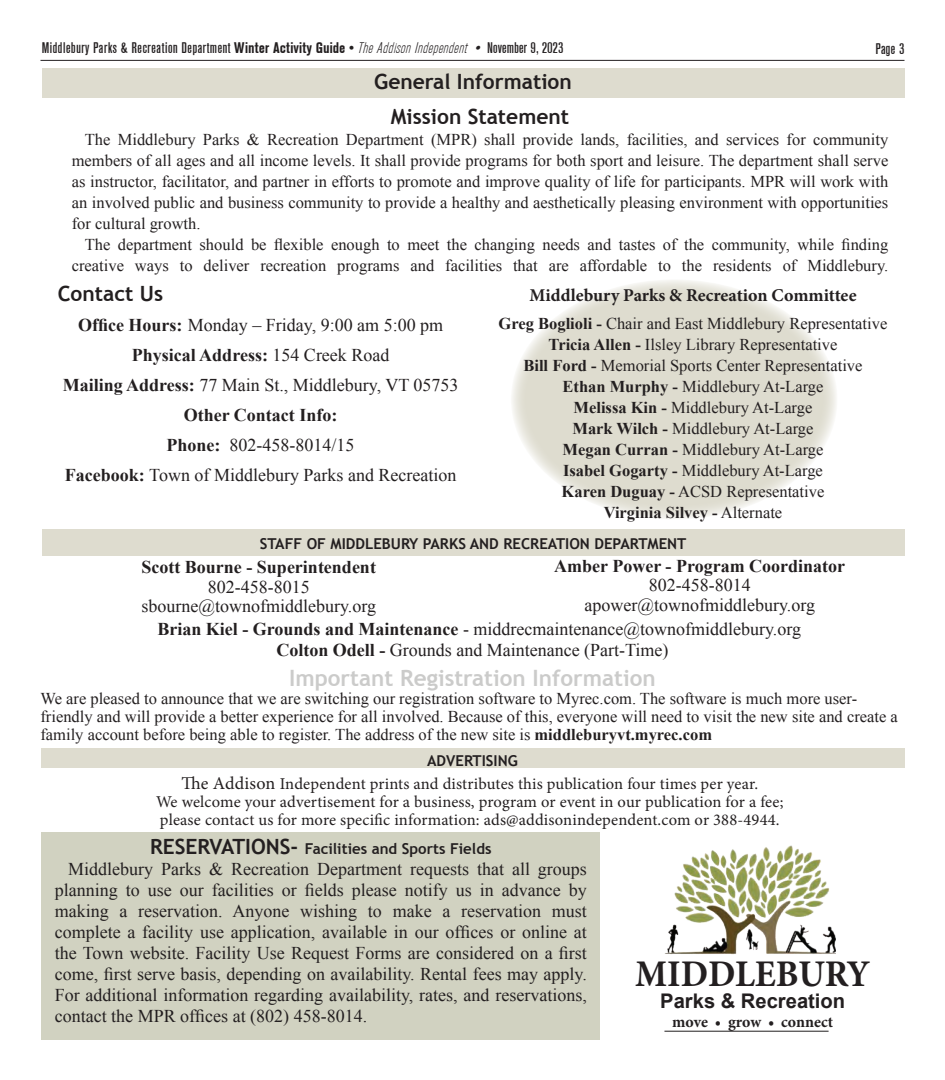
<style>
.page{position:relative;width:945px;height:1080px;background:#fff}
.page>*{position:absolute;margin:0;border:0;box-sizing:border-box;transform-origin:0 0}
.t1{font:700 37.65px "Minion Pro";color:#231f20;scale:.96 1}
.sub_head{font:700 22.5px "Trebuchet MS";color:#cbcbca}
.sub_head-2{font:700 21px "Trebuchet MS";color:#231f20}
.t2{font:700 20.1px "Arial";color:#231f20}
.Body_copy{font:18px/21px "Times New Roman";color:#231f20;text-align:justify}
.Body_copy-2{font:700 18px "Times New Roman";color:#231f20}
.t3{font:700 18px "Minion Pro";color:#231f20}
.Body_copy-3{font:16.5px/21px "Times New Roman";color:#231f20;text-align:justify}
.t4{font:16.5px "Minion Pro";letter-spacing:.01em;color:#231f20}
.sub_head-3{font:16.5px/21px "Times New Roman";color:#231f20;text-align:right}
.t5{font:700 16.5px "Times New Roman";color:#231f20}
.t6{font:700 16.2px "Minion Pro";color:#231f20}
.t7{font:500 15px "Akzelerat Condensed";letter-spacing:.04em;color:#231f20}
.sub_head-4{font:700 15px "Trebuchet MS";color:#231f20}
.s1{font-weight:700}
.s2{font-weight:300}
.s3{font-weight:300;font-style:italic}
.s4{font-weight:400}
.s5{font-size:18px}
.s6{font-size:21px}
</style>
<div class="page">
<hr style="left:40px;top:60px;width:864px;height:1px;background:#231f20">
<div style="left:42px;top:68px;width:862px;height:29px;background:#dedccf"></div>
<div style="left:41px;top:749px;width:863px;height:19px;background:#dedccf"></div>
<div style="left:42px;top:529px;width:862px;height:27px;background:#dedccf"></div>
<div style="left:511px;top:279px;width:327px;height:240px;background:#dedccf;border-radius:50%"></div>
<div style="left:42px;top:832px;width:558px;height:208px;background:#d1d2c1"></div>
<img style="left:665px;top:845px;width:170px;height:110px">
<hr style="left:664px;top:1031px;width:165px;height:1px;background:#231f20">
<p class="t7" style="left:42px;top:39px;width:523px">Middlebury Parks &amp; Recreation Department <span class="s1">Winter Activity Guide</span> <span class="s2">•</span> <span class="s3">TheAddisonIndependent •</span> November 9, 2023</p>
<p class="t7" style="left:876px;top:40px;width:30px">Page 3</p>
<p class="sub_head-2" style="left:374px;top:68px;width:199px">General Information</p>
<p class="sub_head-2" style="left:391px;top:103px;width:180px">Mission Statement</p>
<p class="Body_copy-3" style="left:72px;top:128px;width:818px;text-indent:13px">The Middlebury Parks &amp; Recreation Department (MPR) shall provide lands, facilities, and services for community members of all ages and all income levels. It shall provide programs for both sport and leisure. The department shall serve as instructor, facilitator, and partner in efforts to promote and improve quality of life for participants. MPR will work with an involved public and business community to provide a healthy and aesthetically pleasing environment with opportunities for cultural growth.</p>
<p class="sub_head-3" style="left:72px;top:233px;width:818px">The department should be flexible enough to meet the changing needs and tastes of the community, while finding creative ways to deliver recreation programs and facilities that are affordable to the residents of Middlebury.</p>
<p class="sub_head-2" style="left:58px;top:280px;width:107px">Contact Us</p>
<p class="Body_copy" style="left:78px;top:314px;width:367px"><span class="s1">Office Hours:</span> Monday – Friday, 9:00 am 5:00 pm</p>
<p class="Body_copy-2" style="left:132px;top:342px;width:259px">Physical Address: <span class="s4">154 Creek Road</span></p>
<p class="Body_copy" style="left:63px;top:374px;width:397px"><span class="s1">Mailing Address:</span> 77 Main St., Middlebury, VT 05753</p>
<p class="Body_copy-2" style="left:184px;top:402px;width:155px">Other Contact Info:</p>
<p class="Body_copy" style="left:167px;top:434px;width:189px"><span class="s1">Phone:</span> 802-458-8014/15</p>
<p class="Body_copy" style="left:65px;top:464px;width:393px"><span class="s1">Facebook:</span> Town of Middlebury Parks and Recreation</p>
<p class="t3" style="left:529px;top:282px;width:329px">Middlebury Parks &amp; Recreation Committee</p>
<p class="Body_copy-3" style="left:499px;top:312px;width:390px"><span class="s1">Greg Boglioli -</span> Chair and East Middlebury Representative</p>
<p class="Body_copy-3" style="left:549px;top:333px;width:290px"><span class="s1">Tricia Allen -</span> Ilsley Library Representative</p>
<p class="Body_copy-3" style="left:523px;top:354px;width:341px"><span class="s1">Bill Ford -</span> Memorial Sports Center Representative</p>
<p class="Body_copy-3" style="left:563px;top:375px;width:262px"><span class="s1">Ethan Murphy -</span> Middlebury At-Large</p>
<p class="Body_copy-3" style="left:574px;top:396px;width:240px"><span class="s1">Melissa Kin -</span> Middlebury At-Large</p>
<p class="Body_copy-3" style="left:572px;top:417px;width:243px"><span class="s1">Mark Wilch -</span> Middlebury At-Large</p>
<p class="Body_copy-3" style="left:563px;top:438px;width:262px"><span class="s1">Megan Curran -</span> Middlebury At-Large</p>
<p class="Body_copy-3" style="left:563px;top:459px;width:261px"><span class="s1">Isabel Gogarty -</span> Middlebury At-Large</p>
<p class="Body_copy-3" style="left:562px;top:480px;width:264px"><span class="s1">Karen Duguay -</span> ACSD Representative</p>
<p class="t5" style="left:604px;top:501px;width:180px">Virginia Silvey - <span class="s4">Alternate</span></p>
<p class="sub_head-4" style="left:260px;top:534px;width:428px">STAFF OF MIDDLEBURY PARKS AND RECREATION DEPARTMENT</p>
<p class="Body_copy-2" style="left:141px;top:555px;width:236px">Scott Bourne - Superintendent</p>
<p class="Body_copy" style="left:208px;top:576px;width:103px">802-458-8015</p>
<p class="Body_copy" style="left:141px;top:595px;width:236px">sbourne@townofmiddlebury.org</p>
<p class="Body_copy-2" style="left:554px;top:553px;width:292px">Amber Power - Program Coordinator</p>
<p class="Body_copy" style="left:649px;top:574px;width:103px">802-458-8014</p>
<p class="Body_copy" style="left:584px;top:594px;width:232px">apower@townofmiddlebury.org</p>
<p class="Body_copy" style="left:157px;top:618px;width:645px"><span class="s1">Brian Kiel - Grounds and Maintenance</span> - middrecmaintenance@townofmiddlebury.org</p>
<p class="Body_copy" style="left:276px;top:639px;width:394px"><span class="s1">Colton Odell -</span> Grounds and Maintenance (Part-Time)</p>
<p class="sub_head" style="left:289px;top:664px;width:368px">Important Registration Information</p>
<p class="Body_copy-3" style="left:40px;top:689px;width:859px;line-height:18px;text-align:left">We are pleased to announce that we are switching our registration software to Myrec.com. The software is much more user&shy;friendly and will provide a better experience for all involved. Because of this, everyone will need to visit the new site and create a family account before being able to register. The address of the new site is <span class="s1">middleburyvt.myrec.com</span></p>
<p class="t4" style="left:181px;top:772px;width:578px"><span class="s5">The Addison</span> Independent prints and distributes this publication four times per year.</p>
<p class="t4" style="left:156px;top:790px;width:629px">We welcome your advertisement for a business, program or event in our publication for a fee;</p>
<p class="t4" style="left:160px;top:808px;width:621px">please contact us for more specific information: ads@addisonindependent.com or 388-4944.</p>
<p class="sub_head-4" style="left:427px;top:751px;width:92px">ADVERTISING</p>
<p class="sub_head-4" style="left:150px;top:839px;width:343px"><span class="s6">RESERVATIONS-</span> Facilities and Sports Fields</p>
<p class="Body_copy" style="left:55px;top:858px;width:534px;text-indent:14px">Middlebury Parks &amp; Recreation Department requests that all groups planning to use our facilities or fields please notify us in advance by making a reservation. Anyone wishing to make a reservation must complete a facility use application, available in our offices or online at the Town website. Facility Use Request Forms are considered on a first come, first serve basis, depending on availability. Rental fees may apply.<br>For additional information regarding availability, rates, and reservations, contact the MPR offices at (802) 458-8014.</p>
<p class="t1" style="left:635px;top:947px;width:246px">MIDDLEBURY</p>
<p class="t2" style="left:660px;top:988px;width:186px">Parks &amp; Recreation</p>
<p class="t6" style="left:672px;top:1011px;width:163px">move • grow • connect</p>
</div>
